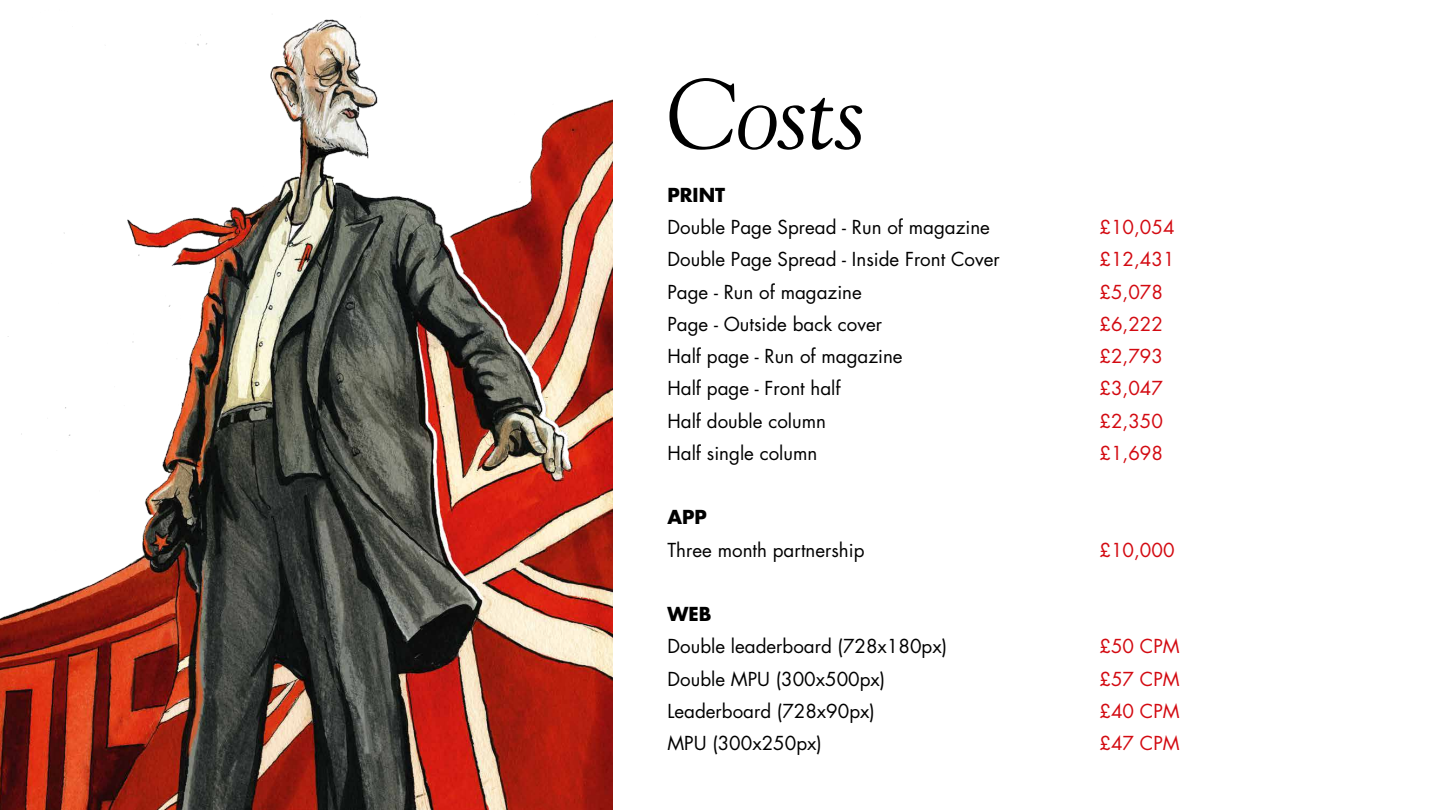
<style>
.page{position:relative;width:1440px;height:810px;background:#fff}
.page>*{position:absolute;margin:0;border:0;box-sizing:border-box;transform-origin:0 0}
.t1{font:italic 99px "Goudy";letter-spacing:-.035em;color:#000}
.t2{font:18.75px "Futura";color:#000}
.t3{font:18.75px "Futura";color:#d30a11}
.t4{font:700 18.75px "Futura";color:#000}
</style>
<div class="page">
<img style="left:0;top:19px;width:613px;height:791px">
<h1 class="t1" style="left:668px;top:54px;width:201px">Costs</h1>
<p class="t4" style="left:668px;top:182px;width:59px">PRINT</p>
<p class="t2" style="left:668px;top:215px;width:324px">Double Page Spread - Run of magazine</p>
<p class="t3" style="left:1100px;top:215px;width:77px">£10,054</p>
<p class="t2" style="left:668px;top:247px;width:334px">Double Page Spread - Inside Front Cover</p>
<p class="t3" style="left:1100px;top:247px;width:77px">£12,431</p>
<p class="t2" style="left:668px;top:280px;width:196px">Page - Run of magazine</p>
<p class="t3" style="left:1100px;top:280px;width:65px">£5,078</p>
<p class="t2" style="left:668px;top:312px;width:216px">Page - Outside back cover</p>
<p class="t3" style="left:1100px;top:312px;width:65px">£6,222</p>
<p class="t2" style="left:668px;top:344px;width:237px">Half page - Run of magazine</p>
<p class="t3" style="left:1100px;top:344px;width:65px">£2,793</p>
<p class="t2" style="left:668px;top:376px;width:175px">Half page - Front half</p>
<p class="t3" style="left:1100px;top:376px;width:65px">£3,047</p>
<p class="t2" style="left:668px;top:409px;width:160px">Half double column</p>
<p class="t3" style="left:1100px;top:409px;width:65px">£2,350</p>
<p class="t2" style="left:668px;top:441px;width:151px">Half single column</p>
<p class="t3" style="left:1100px;top:441px;width:65px">£1,698</p>
<p class="t4" style="left:668px;top:505px;width:41px">APP</p>
<p class="t2" style="left:668px;top:538px;width:199px">Three month partnership</p>
<p class="t3" style="left:1100px;top:538px;width:77px">£10,000</p>
<p class="t4" style="left:668px;top:602px;width:45px">WEB</p>
<p class="t2" style="left:668px;top:634px;width:281px">Double leaderboard (728x180px)</p>
<p class="t3" style="left:1100px;top:634px;width:82px">£50 CPM</p>
<p class="t2" style="left:668px;top:667px;width:219px">Double MPU (300x500px)</p>
<p class="t3" style="left:1100px;top:667px;width:82px">£57 CPM</p>
<p class="t2" style="left:668px;top:699px;width:209px">Leaderboard (728x90px)</p>
<p class="t3" style="left:1100px;top:699px;width:82px">£40 CPM</p>
<p class="t2" style="left:668px;top:731px;width:156px">MPU (300x250px)</p>
<p class="t3" style="left:1100px;top:731px;width:82px">£47 CPM</p>
</div>
